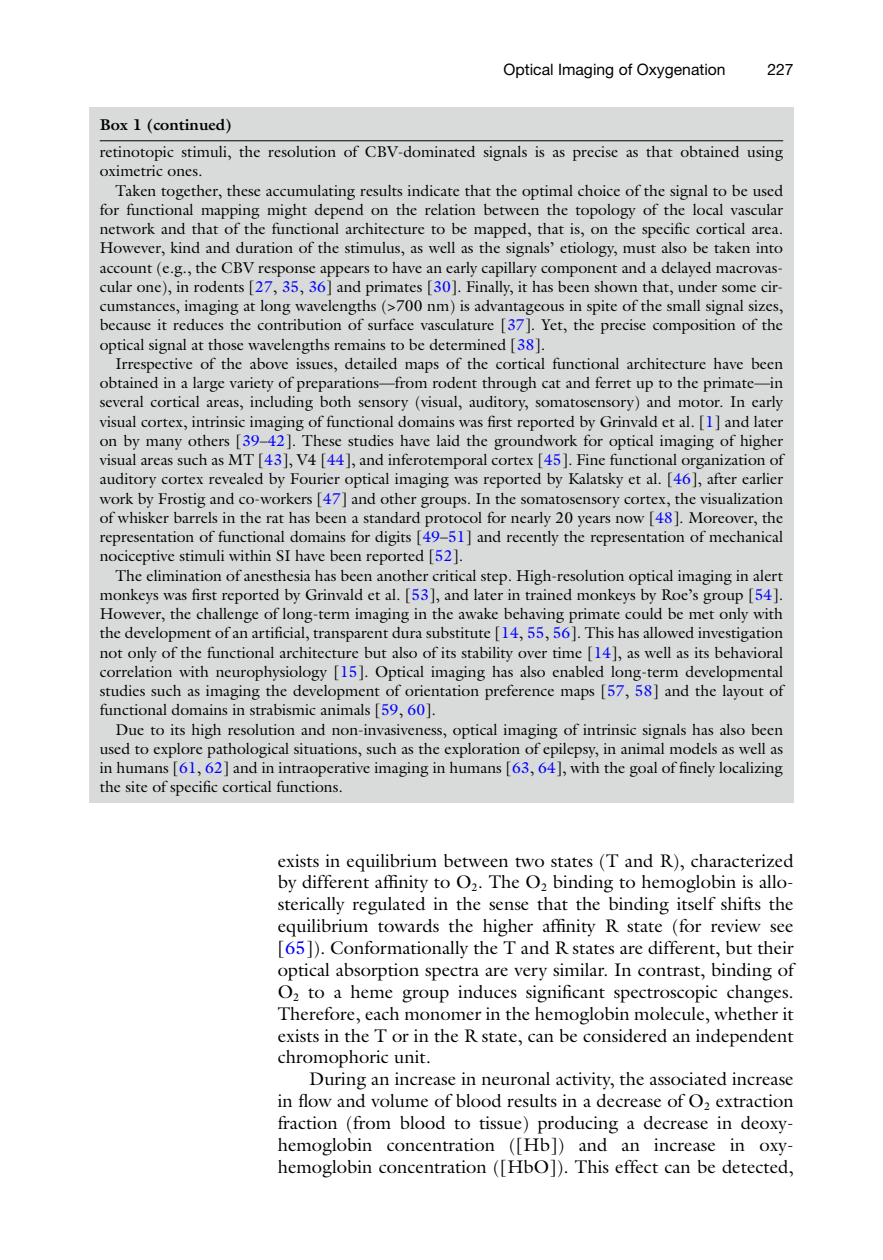
<style>
.page{position:relative;width:883px;height:1260px;background:#fff}
.page>*{position:absolute;margin:0;border:0;box-sizing:border-box;transform-origin:0 0}
.t1{font:18.38px/21.9px "Galliard";color:#000;text-align:justify}
.t2{font:15.75px/19.2px "Galliard";color:#000;text-align:justify}
.t3{font:15.75px "Helvetica Neue";color:#000}
.t4{font:700 15.75px "Galliard";color:#000}
.s1{color:#0000fa}
</style>
<div class="page">
<div style="left:89px;top:134px;width:705px;height:669px;background:#d9dada"></div>
<div style="left:89px;top:107px;width:705px;height:36px;background:#d9dada"></div>
<hr style="left:100px;top:140px;width:683px;height:1px;background:#000">
<p class="t4" style="left:100px;top:114px;width:133px">Box 1 (continued)</p>
<p class="t3" style="left:503px;top:60px;width:224px">Optical Imaging of Oxygenation</p>
<p class="t3" style="left:767px;top:60px;width:28px">227</p>
<p class="t2" style="left:100px;top:142px;width:685px">retinotopic stimuli, the resolution of CBV-dominated signals is as precise as that obtained using oximetric ones.</p>
<p class="t2" style="left:100px;top:180px;width:685px;text-indent:16px">Taken together, these accumulating results indicate that the optimal choice of the signal to be used for functional mapping might depend on the relation between the topology of the local vascular network and that of the functional architecture to be mapped, that is, on the specific cortical area.<br>However, kind and duration of the stimulus, as well as the signals’ etiology, must also be taken into account (e.g., the CBV response appears to have an early capillary component and a delayed macrovas&shy;cular one), in rodents [<span class="s1">27</span>, <span class="s1">35</span>, <span class="s1">36</span>] and primates [<span class="s1">30</span>]. Finally, it has been shown that, under some cir&shy;cumstances, imaging at long wavelengths (&gt;700 nm) is advantageous in spite of the small signal sizes, because it reduces the contribution of surface vasculature [<span class="s1">37</span>]. Yet, the precise composition of the optical signal at those wavelengths remains to be determined [<span class="s1">38</span>].</p>
<p class="t2" style="left:100px;top:354px;width:685px;text-indent:16px">Irrespective of the above issues, detailed maps of the cortical functional architecture have been obtained in a large variety of preparations—from rodent through cat and ferret up to the primate—in several cortical areas, including both sensory (visual, auditory, somatosensory) and motor. In early visual cortex, intrinsic imaging of functional domains was first reported by Grinvald et al. [<span class="s1">1</span>] and later on by many others [<span class="s1">39</span>–<span class="s1">42</span>]. These studies have laid the groundwork for optical imaging of higher visual areas such as MT [<span class="s1">43</span>], V4 [<span class="s1">44</span>], and inferotemporal cortex [<span class="s1">45</span>]. Fine functional organization of auditory cortex revealed by Fourier optical imaging was reported by Kalatsky et al. [<span class="s1">46</span>], after earlier work by Frostig and co-workers [<span class="s1">47</span>] and other groups. In the somatosensory cortex, the visualization of whisker barrels in the rat has been a standard protocol for nearly 20 years now [<span class="s1">48</span>]. Moreover, the representation of functional domains for digits [<span class="s1">49</span>–<span class="s1">51</span>] and recently the representation of mechanical nociceptive stimuli within SI have been reported [<span class="s1">52</span>].</p>
<p class="t2" style="left:100px;top:565px;width:685px;text-indent:16px">The elimination of anesthesia has been another critical step. High-resolution optical imaging in alert monkeys was first reported by Grinvald et al. [<span class="s1">53</span>], and later in trained monkeys by Roe’s group [<span class="s1">54</span>].<br>However, the challenge of long-term imaging in the awake behaving primate could be met only with the development of an artificial, transparent dura substitute [<span class="s1">14</span>, <span class="s1">55</span>, <span class="s1">56</span>]. This has allowed investigation not only of the functional architecture but also of its stability over time [<span class="s1">14</span>], as well as its behavioral correlation with neurophysiology [<span class="s1">15</span>]. Optical imaging has also enabled long-term developmental studies such as imaging the development of orientation preference maps [<span class="s1">57</span>, <span class="s1">58</span>] and the layout of functional domains in strabismic animals [<span class="s1">59</span>, <span class="s1">60</span>].</p>
<p class="t2" style="left:100px;top:719px;width:685px;text-indent:16px">Due to its high resolution and non-invasiveness, optical imaging of intrinsic signals has also been used to explore pathological situations, such as the exploration of epilepsy, in animal models as well as in humans [<span class="s1">61</span>, <span class="s1">62</span>] and in intraoperative imaging in humans [<span class="s1">63</span>, <span class="s1">64</span>], with the goal of finely localizing the site of specific cortical functions.</p>
<p class="t1" style="left:278px;top:849px;width:517px">exists in equilibrium between two states (T and R), characterized by different affinity to O<sub>2</sub>. The O<sub>2</sub> binding to hemoglobin is allo&shy;sterically regulated in the sense that the binding itself shifts the equilibrium towards the higher affinity R state (for review see [<span class="s1">65</span>]). Conformationally the T and R states are different, but their optical absorption spectra are very similar. In contrast, binding of O<sub>2</sub> to a heme group induces significant spectroscopic changes.<br>Therefore, each monomer in the hemoglobin molecule, whether it exists in the T or in the R state, can be considered an independent chromophoric unit.</p>
<p class="t1" style="left:278px;top:1068px;width:517px;text-indent:31px">During an increase in neuronal activity, the associated increase in flow and volume of blood results in a decrease of O<sub>2</sub> extraction fraction (from blood to tissue) producing a decrease in deoxy&shy;hemoglobin concentration ([Hb]) and an increase in oxy&shy;hemoglobin concentration ([HbO]). This effect can be detected,</p>
</div>
